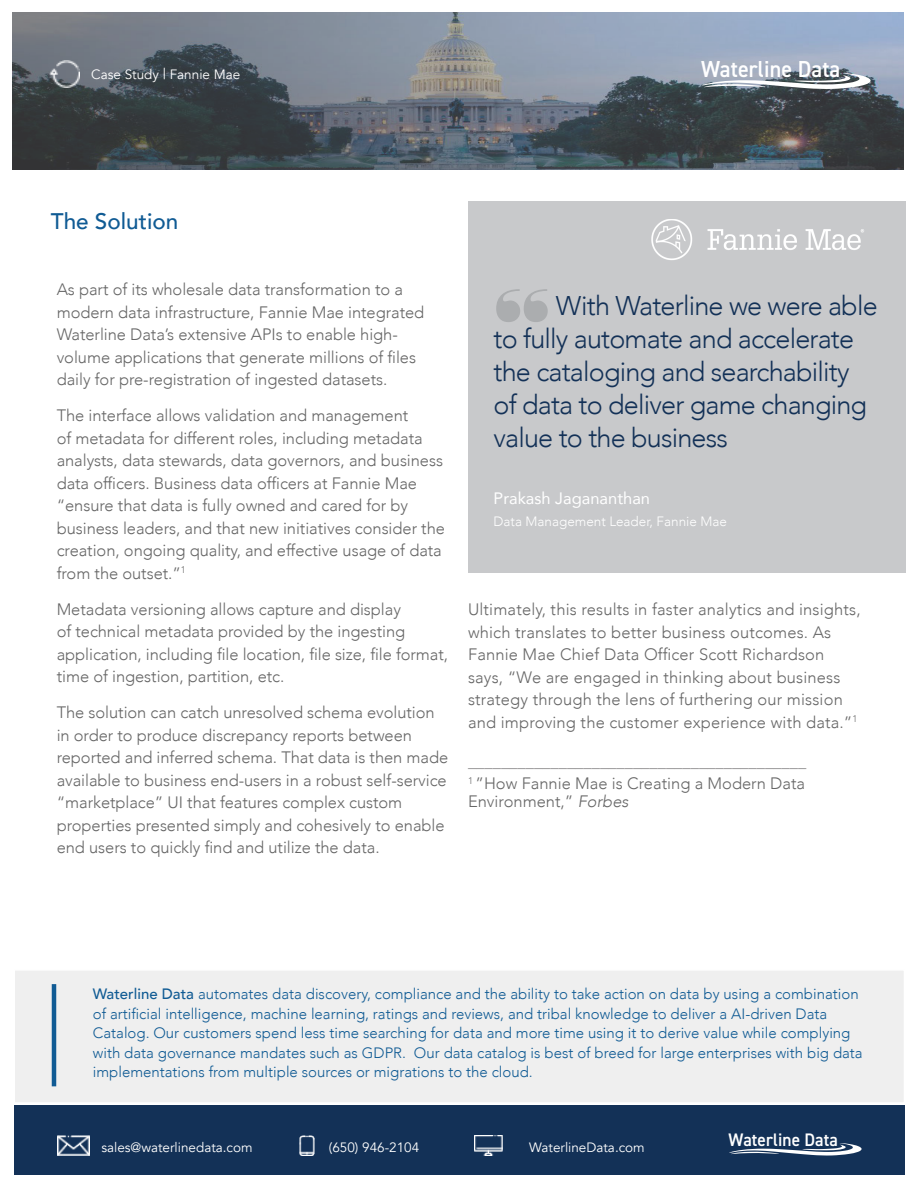
<style>
.page{position:relative;width:918px;height:1188px;background:#fff}
.page>*{position:absolute;margin:0;border:0;box-sizing:border-box;transform-origin:0 0}
.t1{font:300 27px/33px "Avenir";letter-spacing:-.03em;color:#133157}
.t2{font:600 23.1px "DIN2014";letter-spacing:.005em;color:#fff;scale:.95 1}
.t3{font:500 22.5px "Avenir";color:#105b94}
.t4{font:600 18.15px "DIN2014";letter-spacing:.005em;color:#fff;scale:.95 1}
.Paragraph_Style_-_Gr{font:300 16.5px/22.5px "Avenir";letter-spacing:-.005em;color:#666}
.Paragraph_Style_-_Gr-2{font:300 16.5px "Avenir";color:#828081}
.t5{font:16.5px "Avenir";color:#fff}
.t6{font:300 15px/19.5px "Avenir";color:#105b94}
.t7{font:13.5px "Avenir";color:#fff}
.t8{font:300 13.5px "Avenir";color:#fff}
.s1{font-size:15px}
.s2{font-style:italic}
.s3{font-weight:500}
</style>
<div class="page">
<img style="left:13px;top:13px;width:891px;height:156px">
<img style="left:50px;top:61px;width:30px;height:27px">
<svg style="left:701px;top:73px;width:170px;height:16px"></svg>
<div style="left:14px;top:1105px;width:890px;height:69px;background:#133157"></div>
<img style="left:57px;top:1135px;width:33px;height:21px">
<img style="left:299px;top:1135px;width:16px;height:21px">
<img style="left:475px;top:1135px;width:27px;height:21px">
<svg style="left:729px;top:1143px;width:133px;height:13px"></svg>
<div style="left:14px;top:969px;width:891px;height:135px;background:#efefef;border:2px solid #fff"></div>
<hr style="left:52px;top:984px;width:4px;height:102px;background:#105b94">
<div style="left:468px;top:201px;width:437px;height:371px;background:#c8c9cb"></div>
<img style="left:651px;top:219px;width:213px;height:41px">
<p class="t7" style="left:91px;top:67px;width:151px">Case Study <span class="s1">|</span> Fannie Mae</p>
<h2 class="t2" style="left:701px;top:54px;width:148px">Waterline Data</h2>
<p class="t3" style="left:51px;top:202px;width:129px">The Solution</p>
<p class="Paragraph_Style_-_Gr" style="left:57px;top:279px;width:369px">As part of its wholesale data transformation to a modern data infrastructure, Fannie Mae integrated Waterline Data’s extensive APIs to enable high&shy;volume applications that generate millions of files daily for pre-registration of ingested datasets.</p>
<p class="Paragraph_Style_-_Gr" style="left:57px;top:405px;width:390px">The interface allows validation and management<br>of metadata for different roles, including metadata analysts, data stewards, data governors, and business data officers. Business data officers at Fannie Mae “ensure that data is fully owned and cared for by business leaders, and that new initiatives consider the creation, ongoing quality, and effective usage of data from the outset.”<sup>1</sup></p>
<p class="Paragraph_Style_-_Gr" style="left:57px;top:598px;width:393px">Metadata versioning allows capture and display<br>of technical metadata provided by the ingesting application, including file location, file size, file format, time of ingestion, partition, etc.</p>
<p class="Paragraph_Style_-_Gr" style="left:57px;top:702px;width:393px">The solution can catch unresolved schema evolution in order to produce discrepancy reports between reported and inferred schema. That data is then made available to business end-users in a robust self-service “marketplace” UI that features complex custom properties presented simply and cohesively to enable end users to quickly find and utilize the data.</p>
<p class="t1" style="left:494px;top:289px;width:386px;text-indent:62px">With Waterline we were able to fully automate and accelerate the cataloging and searchability of data to deliver game changing value to the business</p>
<p class="t5" style="left:494px;top:485px;width:158px">Prakash Jagananthan</p>
<p class="t8" style="left:494px;top:513px;width:235px">Data Management Leader, Fannie Mae</p>
<p class="Paragraph_Style_-_Gr" style="left:468px;top:598px;width:394px">Ultimately, this results in faster analytics and insights, which translates to better business outcomes. As Fannie Mae Chief Data Officer Scott Richardson says, “We are engaged in thinking about business strategy through the lens of furthering our mission and improving the customer experience with data.”<sup>1</sup></p>
<p class="Paragraph_Style_-_Gr-2" style="left:468px;top:751px;width:340px">_________________________________________</p>
<p class="Paragraph_Style_-_Gr" style="left:468px;top:774px;width:339px;line-height:18px"><sup>1</sup> ”How Fannie Mae is Creating a Modern Data<br>Environment,” <span class="s2">Forbes</span></p>
<p class="t6" style="left:93px;top:984px;width:767px"><span class="s3">Waterline Data</span> automates data discovery, compliance and the ability to take action on data by using a combination of artificial intelligence, machine learning, ratings and reviews, and tribal knowledge to deliver a AI-driven Data</p>
<p class="t6" style="left:93px;top:1023px;width:771px">Catalog. Our customers spend less time searching for data and more time using it to derive value while complying with data governance mandates such as GDPR. Our data catalog is best of breed for large enterprises with big data implementations from multiple sources or migrations to the cloud.</p>
<p class="t7" style="left:101px;top:1139px;width:153px">sales@waterlinedata.com</p>
<p class="t7" style="left:329px;top:1139px;width:92px">(650) 946-2104</p>
<p class="t7" style="left:529px;top:1139px;width:117px">WaterlineData.com</p>
<p class="t4" style="left:729px;top:1128px;width:117px">Waterline Data</p>
</div>
